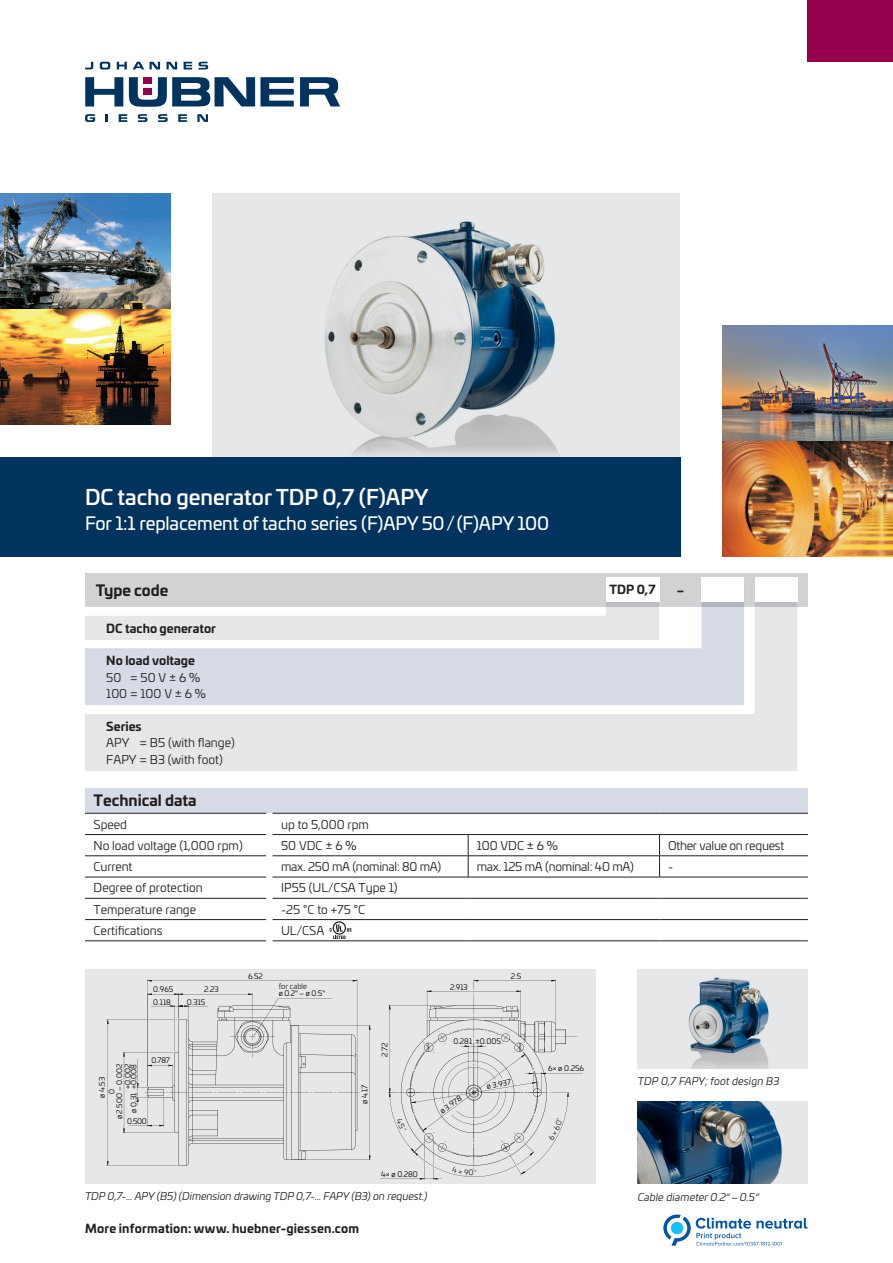
<style>
.page{position:relative;width:893px;height:1263px;background:#fff}
.page>*{position:absolute;margin:0;border:0;box-sizing:border-box;transform-origin:0 0}
.t1{font:500 21px "Univia Pro";color:#fff}
.t2{font:18px "Univia Pro";letter-spacing:-.01em;color:#fff}
.t3{font:700 15px "Univia Pro";color:#231f20}
.t4{font:12px/16.5px "Univia Pro";color:#231f20}
.t5{font:700 12px "Univia Pro";color:#231f20}
.t6{font:12px "Univia Pro";letter-spacing:-.02em;color:#231f20}
.t7{font:italic 10.5px "Univia Pro";letter-spacing:-.005em;color:#231f20}
.t8{font:7.5px/9.6px "Univia Pro";color:#000002}
.t9{font:7.5px "Univia Pro";color:#000003}
.t10{font:7.5px "Univia Pro";color:#231f20}
</style>
<div class="page">
<img style="left:723px;top:326px;width:170px;height:231px">
<svg style="left:85px;top:77px;width:38px;height:29px"></svg>
<svg style="left:300px;top:77px;width:40px;height:29px"></svg>
<svg style="left:129px;top:77px;width:165px;height:30px"></svg>
<svg style="left:100px;top:62px;width:10px;height:8px"></svg>
<svg style="left:117px;top:62px;width:10px;height:7px"></svg>
<svg style="left:133px;top:62px;width:27px;height:7px"></svg>
<svg style="left:167px;top:62px;width:10px;height:7px"></svg>
<svg style="left:184px;top:62px;width:8px;height:7px"></svg>
<svg style="left:199px;top:62px;width:9px;height:8px"></svg>
<svg style="left:85px;top:62px;width:8px;height:7px"></svg>
<div style="left:143px;top:77px;width:9px;height:7px;background:#96014d"></div>
<div style="left:143px;top:88px;width:9px;height:7px;background:#96014d"></div>
<svg style="left:158px;top:114px;width:10px;height:8px"></svg>
<svg style="left:138px;top:114px;width:9px;height:8px"></svg>
<svg style="left:119px;top:114px;width:8px;height:8px"></svg>
<svg style="left:178px;top:114px;width:9px;height:8px"></svg>
<svg style="left:197px;top:114px;width:11px;height:8px"></svg>
<svg style="left:106px;top:114px;width:2px;height:8px"></svg>
<svg style="left:85px;top:114px;width:10px;height:8px"></svg>
<div style="left:808px;top:0;width:85px;height:62px;background:#96014d"></div>
<img style="left:0;top:194px;width:170px;height:231px">
<div style="left:213px;top:194px;width:467px;height:313px;background:#e6e7e9"></div>
<div style="left:0;top:458px;width:680px;height:99px;background:#00335d"></div>
<div style="left:85px;top:969px;width:510px;height:215px;background:#e6e7e9"></div>
<svg style="left:148px;top:980px;width:408px;height:199px"></svg>
<div style="left:85px;top:573px;width:723px;height:33px;background:#d1d2d4"></div>
<svg style="left:85px;top:601px;width:712px;height:170px;fill:#e6e7e9"></svg>
<div style="left:606px;top:577px;width:53px;height:25px;background:#fff"></div>
<div style="left:702px;top:577px;width:42px;height:25px;background:#fff"></div>
<div style="left:755px;top:577px;width:42px;height:25px;background:#fff"></div>
<div style="left:85px;top:788px;width:723px;height:25px;background:#d7dbe6"></div>
<svg style="left:85px;top:813px;width:723px;height:127px"></svg>
<svg style="left:266px;top:876px;width:7px;height:2px"></svg>
<svg style="left:266px;top:897px;width:7px;height:2px"></svg>
<hr style="left:85px;top:813px;width:181px;height:1px;background:#231f20">
<hr style="left:273px;top:813px;width:195px;height:1px;background:#231f20">
<hr style="left:468px;top:813px;width:191px;height:1px;background:#231f20">
<hr style="left:659px;top:813px;width:149px;height:1px;background:#231f20">
<hr style="left:85px;top:855px;width:181px;height:1px;background:#231f20">
<hr style="left:85px;top:834px;width:181px;height:1px;background:#231f20">
<hr style="left:85px;top:877px;width:181px;height:1px;background:#231f20">
<hr style="left:85px;top:898px;width:181px;height:1px;background:#231f20">
<hr style="left:85px;top:919px;width:181px;height:1px;background:#231f20">
<hr style="left:85px;top:940px;width:181px;height:1px;background:#231f20">
<hr style="left:273px;top:919px;width:195px;height:1px;background:#231f20">
<hr style="left:468px;top:919px;width:191px;height:1px;background:#231f20">
<hr style="left:659px;top:919px;width:149px;height:1px;background:#231f20">
<hr style="left:273px;top:940px;width:195px;height:1px;background:#231f20">
<hr style="left:468px;top:940px;width:191px;height:1px;background:#231f20">
<hr style="left:659px;top:940px;width:149px;height:1px;background:#231f20">
<hr style="left:273px;top:898px;width:195px;height:1px;background:#231f20">
<hr style="left:468px;top:898px;width:191px;height:1px;background:#231f20">
<hr style="left:659px;top:898px;width:149px;height:1px;background:#231f20">
<hr style="left:273px;top:877px;width:195px;height:1px;background:#231f20">
<hr style="left:468px;top:877px;width:191px;height:1px;background:#231f20">
<hr style="left:659px;top:877px;width:149px;height:1px;background:#231f20">
<hr style="left:273px;top:855px;width:195px;height:1px;background:#231f20">
<hr style="left:468px;top:855px;width:191px;height:1px;background:#231f20">
<hr style="left:659px;top:855px;width:149px;height:1px;background:#231f20">
<hr style="left:273px;top:834px;width:195px;height:1px;background:#231f20">
<hr style="left:468px;top:834px;width:191px;height:1px;background:#231f20">
<hr style="left:659px;top:834px;width:149px;height:1px;background:#231f20">
<svg style="left:468px;top:835px;width:1px;height:42px"></svg>
<svg style="left:659px;top:835px;width:1px;height:42px"></svg>
<img style="left:233px;top:221px;width:412px;height:237px">
<div style="left:638px;top:1101px;width:170px;height:83px;background:#e6e7e9"></div>
<img style="left:638px;top:1101px;width:144px;height:83px">
<img style="left:638px;top:969px;width:170px;height:99px">
<svg style="left:334px;top:922px;width:11px;height:11px"></svg>
<svg style="left:330px;top:924px;width:22px;height:15px"></svg>
<svg style="left:663px;top:1214px;width:145px;height:32px"></svg>
<svg style="left:106px;top:990px;width:471px;height:187px"></svg>
<h1 class="t1" style="left:85px;top:481px;width:345px">DC tacho generator TDP 0,7 (F)APY</h1>
<h2 class="t2" style="left:85px;top:510px;width:466px">For 1:1 replacement of tacho series (F)APY 50/(F)APY 100</h2>
<p class="t3" style="left:96px;top:578px;width:74px">Type code</p>
<p class="t5" style="left:609px;top:580px;width:48px">TDP 0,7</p>
<p class="t5" style="left:677px;top:580px;width:9px">–</p>
<p class="t5" style="left:106px;top:619px;width:111px">DC tacho generator</p>
<p class="t5" style="left:106px;top:651px;width:90px">No load voltage</p>
<p class="t4" style="left:106px;top:669px;width:101px">50 = 50 V ± 6 %<br>100 = 100 V ± 6 %</p>
<p class="t5" style="left:106px;top:716px;width:37px">Series</p>
<p class="t4" style="left:106px;top:734px;width:130px">APY = B5 (with flange)<br>FAPY = B3 (with foot)</p>
<p class="t3" style="left:94px;top:789px;width:105px">Technical data</p>
<p class="t4" style="left:94px;top:816px;width:35px">Speed</p>
<p class="t4" style="left:281px;top:816px;width:89px">up to 5,000 rpm</p>
<p class="t4" style="left:94px;top:837px;width:151px">No load voltage (1,000 rpm)</p>
<p class="t4" style="left:281px;top:837px;width:77px">50 VDC ± 6 %</p>
<p class="t4" style="left:477px;top:837px;width:83px">100 VDC ± 6 %</p>
<p class="t6" style="left:668px;top:837px;width:118px">Other value on request</p>
<p class="t4" style="left:94px;top:858px;width:40px">Current</p>
<p class="t6" style="left:281px;top:858px;width:162px">max. 250 mA (nominal: 80 mA)</p>
<p class="t6" style="left:477px;top:858px;width:159px">max. 125 mA (nominal: 40 mA)</p>
<p class="t4" style="left:668px;top:858px;width:7px">-</p>
<p class="t4" style="left:94px;top:879px;width:111px">Degree of protection</p>
<p class="t4" style="left:281px;top:879px;width:118px">IP55 (UL/CSA Type 1)</p>
<p class="t4" style="left:94px;top:900px;width:104px">Temperature range</p>
<p class="t4" style="left:281px;top:900px;width:86px">-25 °C to +75 °C</p>
<p class="t4" style="left:94px;top:922px;width:70px">Certifications</p>
<p class="t4" style="left:281px;top:922px;width:45px">UL/CSA</p>
<p class="t8" style="left:248px;top:971px;width:16px">6.52</p>
<p class="t9" style="left:511px;top:971px;width:12px">2.5</p>
<p class="t8" style="left:153px;top:984px;width:21px">0.965</p>
<p class="t8" style="left:204px;top:984px;width:16px">2.23</p>
<p class="t8" style="left:153px;top:997px;width:19px">0.118</p>
<p class="t8" style="left:187px;top:997px;width:20px">0.315</p>
<p class="t10" style="left:279px;top:980px;width:30px">for cable</p>
<p class="t8" style="left:279px;top:988px;width:48px">ø 0.2" – ø 0.5"</p>
<p class="t9" style="left:450px;top:982px;width:19px">2.913</p>
<p class="t8" style="left:152px;top:1055px;width:20px">0.787</p>
<p class="t8" style="left:115px;top:1119px;width:57px;line-height:8.4px;text-align:right;rotate:-90deg">ø 2.500 – 0.002 +0.002</p>
<p class="t8" style="left:129px;top:1112px;width:50px;rotate:-90deg">ø 0,31 +0.008</p>
<p class="t8" style="left:127px;top:1116px;width:21px">0.500</p>
<p class="t8" style="left:97px;top:1094px;width:19px;text-indent:-4px;rotate:-90deg">ø 4.53<br>0</p>
<p class="t8" style="left:360px;top:1104px;width:21px;rotate:-90deg">ø 4.17</p>
<p class="t8" style="left:380px;top:1057px;width:16px;rotate:-90deg">2.72</p>
<p class="t8" style="left:453px;top:1036px;width:49px">0.281 ±0.005</p>
<p class="t8" style="left:438px;top:1108px;width:26px;rotate:-36deg">ø 3.978</p>
<p class="t8" style="left:486px;top:1081px;width:26px;rotate:-10deg">ø 3.937</p>
<p class="t9" style="left:548px;top:1063px;width:37px">6× ø 0.256</p>
<p class="t7" style="left:638px;top:1073px;width:143px">TDP 0,7 FAPY; foot design B3</p>
<p class="t9" style="left:381px;top:1168px;width:38px">4× ø 0.280</p>
<p class="t7" style="left:85px;top:1189px;width:344px">TDP 0,7-... APY (B5) (Dimension drawing TDP 0,7-... FAPY (B3) on request.)</p>
<p class="t7" style="left:638px;top:1190px;width:123px">Cable diameter 0.2“–0.5“</p>
<p class="t5" style="left:85px;top:1219px;width:276px">More information: www. huebner-giessen.com</p>
</div>
